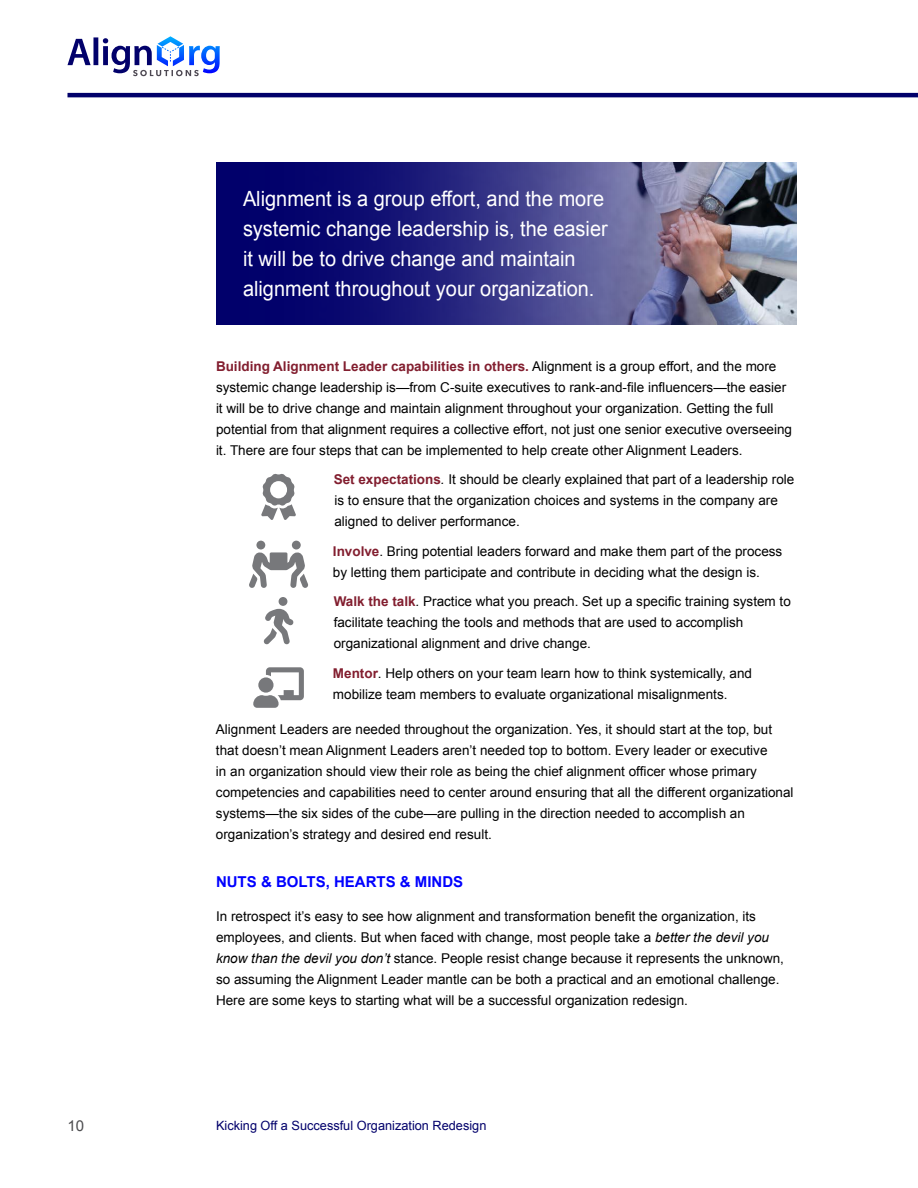
<style>
.page{position:relative;width:918px;height:1188px;background:#fff}
.page>*{position:absolute;margin:0;border:0;box-sizing:border-box;transform-origin:0 0}
.t1{font:21px/30px "Arial";color:#fff;scale:.95 1}
.t2{font:700 15px "Arial";color:#00f}
.t3{font:15px "Arial";color:#4d4d4f}
.t4{font:13.5px/21px "Arial";color:#000}
.t5{font:12.75px "Arial";color:#02016b}
.s1{font-weight:700;color:#821e2f}
.s2{font-style:italic}
</style>
<div class="page">
<svg style="left:68px;top:36px;width:152px;height:40px"></svg>
<hr style="left:68px;top:93px;width:850px;height:4px;background:#02016b">
<img style="left:740px;top:162px;width:56px;height:163px">
<svg style="left:216px;top:162px;width:524px;height:163px;background:#393782"></svg>
<svg style="left:261px;top:474px;width:35px;height:46px"></svg>
<svg style="left:249px;top:541px;width:59px;height:47px"></svg>
<svg style="left:264px;top:597px;width:29px;height:47px"></svg>
<svg style="left:253px;top:667px;width:51px;height:41px"></svg>
<h1 class="t1" style="left:243px;top:183px;width:385px">Alignment is a group effort, and the more systemic change leadership is, the easier it will be to drive change and maintain alignment throughout your organization.</h1>
<p class="t4" style="left:216px;top:355px;width:578px"><span class="s1">Building Alignment Leader capabilities in others.</span> Alignment is a group effort, and the more systemic change leadership is—from C-suite executives to rank-and-file influencers—the easier it will be to drive change and maintain alignment throughout your organization. Getting the full potential from that alignment requires a collective effort, not just one senior executive overseeing it. There are four steps that can be implemented to help create other Alignment Leaders.</p>
<p class="t4" style="left:334px;top:469px;width:462px"><span class="s1">Set expectations</span><span class="s2">.</span> It should be clearly explained that part of a leadership role is to ensure that the organization choices and systems in the company are aligned to deliver performance.</p>
<p class="t4" style="left:333px;top:541px;width:451px"><span class="s1">Involve</span>. Bring potential leaders forward and make them part of the process by letting them participate and contribute in deciding what the design is.</p>
<p class="t4" style="left:334px;top:591px;width:459px"><span class="s1">Walk the talk</span><span class="s2">.</span> Practice what you preach. Set up a specific training system to facilitate teaching the tools and methods that are used to accomplish organizational alignment and drive change.</p>
<p class="t4" style="left:333px;top:663px;width:421px"><span class="s1">Mentor</span>. Help others on your team learn how to think systemically, and mobilize team members to evaluate organizational misalignments.</p>
<p class="t4" style="left:216px;top:719px;width:579px">Alignment Leaders are needed throughout the organization. Yes, it should start at the top, but that doesn’t mean Alignment Leaders aren’t needed top to bottom. Every leader or executive<br>in an organization should view their role as being the chief alignment officer whose primary competencies and capabilities need to center around ensuring that all the different organizational systems—the six sides of the cube—are pulling in the direction needed to accomplish an organization’s strategy and desired end result.</p>
<p class="t2" style="left:216px;top:871px;width:249px">NUTS &amp; BOLTS, HEARTS &amp; MINDS</p>
<p class="t4" style="left:216px;top:906px;width:570px">In retrospect it’s easy to see how alignment and transformation benefit the organization, its employees, and clients. But when faced with change, most people take a <span class="s2">better the devil you know than the devil you don’t</span> stance. People resist change because it represents the unknown, so assuming the Alignment Leader mantle can be both a practical and an emotional challenge.<br>Here are some keys to starting what will be a successful organization redesign.</p>
<p class="t3" style="left:68px;top:1116px;width:18px">10</p>
<p class="t5" style="left:216px;top:1117px;width:272px">Kicking Off a Successful Organization Redesign</p>
</div>
